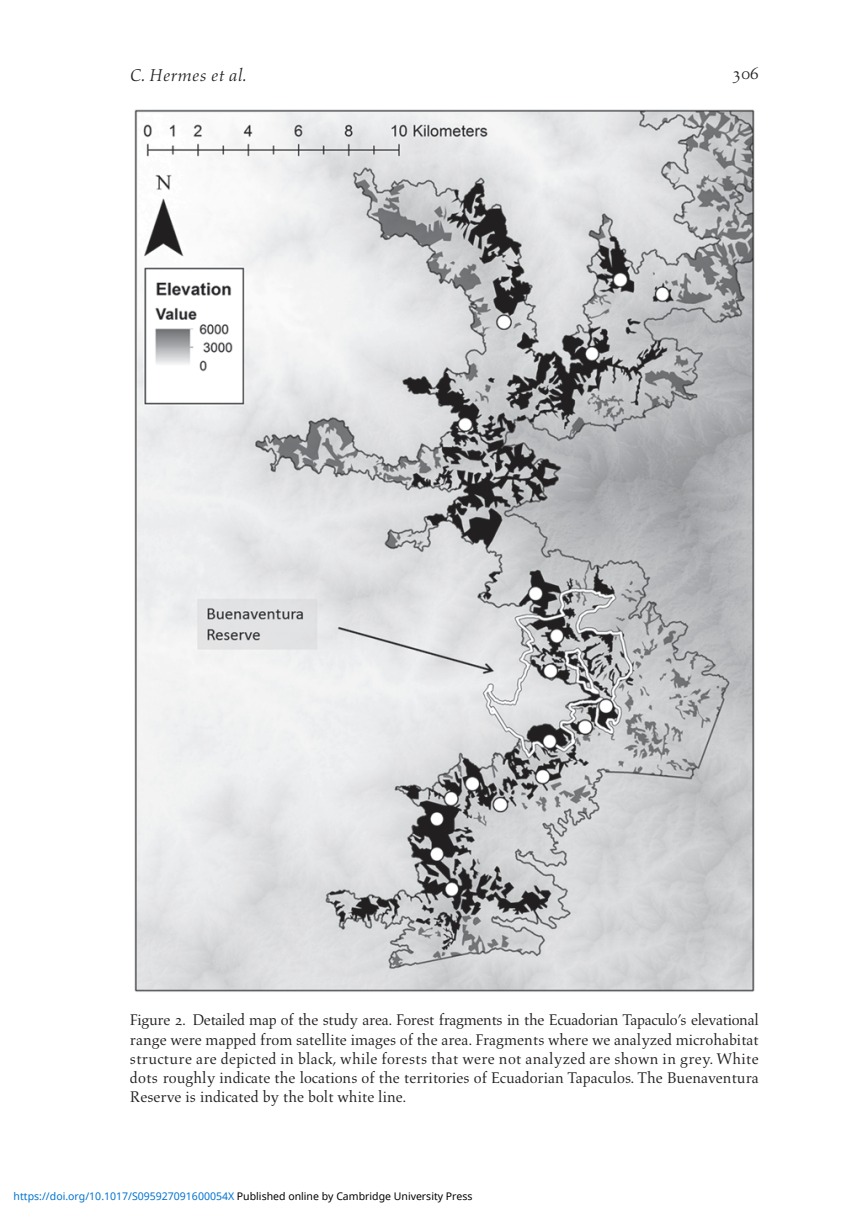
<style>
.page{position:relative;width:864px;height:1225px;background:#fff}
.page>*{position:absolute;margin:0;border:0;box-sizing:border-box;transform-origin:0 0}
.t1{font:italic 17.5px "Aldus";color:#231f20}
.t2{font:17.5px "Aldus Roman SC";color:#231f20}
.t3{font:15.75px/19.2px "Aldus";color:#231f20;text-align:justify}
.t4{font:10.5px "Noto Sans";color:#0172cf}
.s1{font-family:"Aldus Roman SC"}
.s2{color:#000}
</style>
<div class="page">
<img style="left:134px;top:109px;width:621px;height:883px">
<p class="t1" style="left:130px;top:65px;width:118px">C. Hermes et al.</p>
<p class="t2" style="left:732px;top:63px;width:28px">306</p>
<p class="t3" style="left:130px;top:1011px;width:630px">Figure <span class="s1">2</span>. Detailed map of the study area. Forest fragments in the Ecuadorian Tapaculo’s elevational range were mapped from satellite images of the area. Fragments where we analyzed microhabitat structure are depicted in black, while forests that were not analyzed are shown in grey. White dots roughly indicate the locations of the territories of Ecuadorian Tapaculos. The Buenaventura Reserve is indicated by the bolt white line.</p>
<p class="t4" style="left:14px;top:1189px;width:460px">https://doi.org/10.1017/S095927091600054X <span class="s2">Published online by Cambridge University Press</span></p>
</div>
